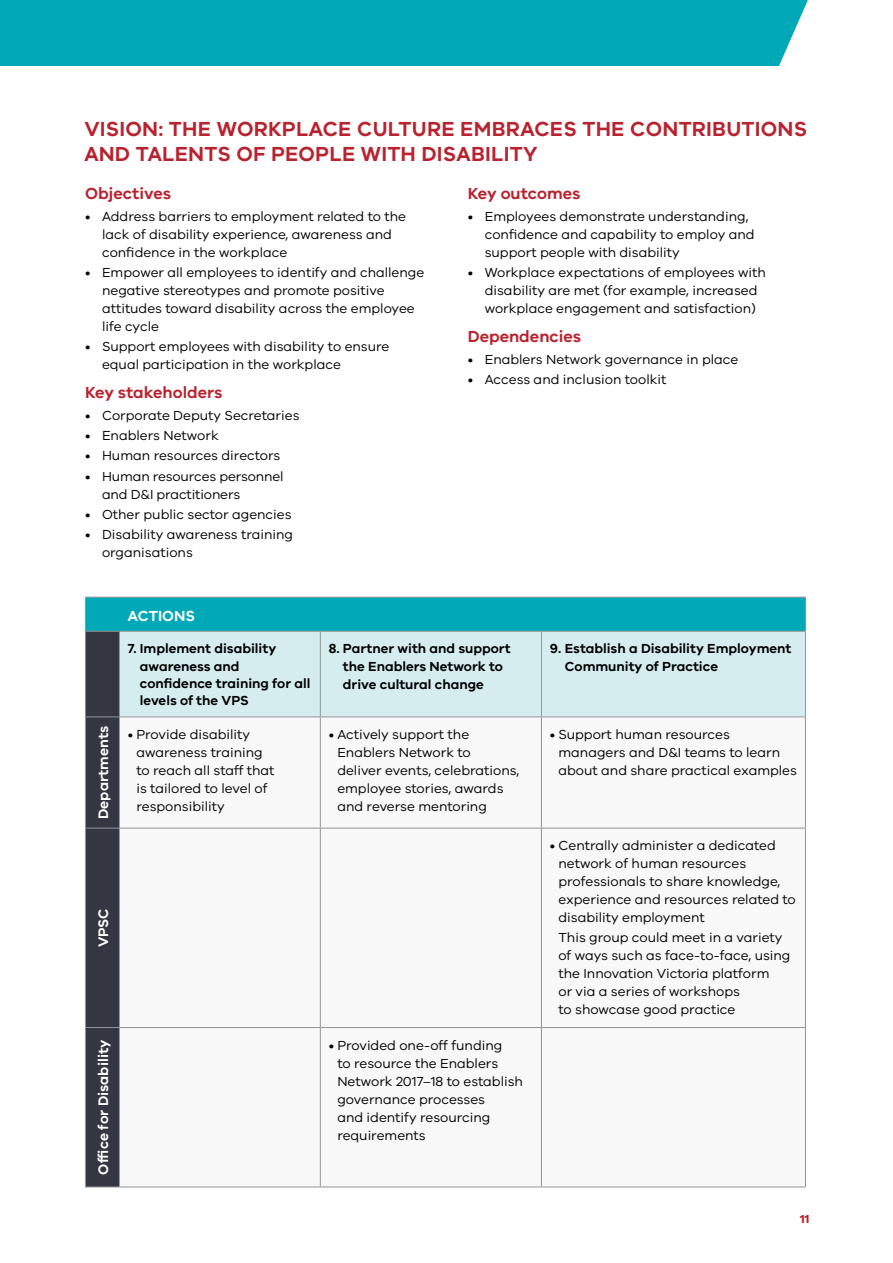
<style>
.page{position:relative;width:893px;height:1263px;background:#fff}
.page>*{position:absolute;margin:0;border:0;box-sizing:border-box;transform-origin:0 0}
.t1{font:600 21px/25.5px "VIC";letter-spacing:.01em;color:#b8232f}
.t2{font:600 16.5px "VIC";color:#b8232f}
.VPSC_table_heading{font:600 15px "VIC";color:#fff}
.Table_Heading_2{font:600 14.25px "VIC";color:#fff}
.Table_Copy_Indent{font:13.5px/18px "VIC";color:#000}
.Table_Body{font:600 13.5px/17.2px "VIC";color:#000}
.t3{font:700 12px "VIC";color:#b8232f}
</style>
<div class="page">
<div style="left:0;top:0;width:893px;height:66px;background:#00a9b7"></div>
<svg style="left:779px;top:0;width:114px;height:66px;background:#def4f5"></svg>
<div style="left:86px;top:598px;width:719px;height:33px;background:#00a9b7"></div>
<div style="left:85px;top:631px;width:34px;height:86px;background:#343741"></div>
<div style="left:120px;top:632px;width:685px;height:84px;background:#d6edf0"></div>
<div style="left:86px;top:717px;width:33px;height:469px;background:#343741"></div>
<svg style="left:120px;top:717px;width:685px;height:469px"></svg>
<hr style="left:85px;top:597px;width:34px;height:1px;background:#939598">
<hr style="left:85px;top:597px;width:1px;height:34px;background:#939598">
<hr style="left:119px;top:597px;width:201px;height:1px;background:#939598">
<hr style="left:320px;top:597px;width:221px;height:1px;background:#939598">
<hr style="left:541px;top:597px;width:265px;height:1px;background:#939598">
<hr style="left:805px;top:597px;width:1px;height:34px;background:#939598">
<hr style="left:85px;top:631px;width:34px;height:1px;background:#939598">
<hr style="left:85px;top:632px;width:1px;height:84px;background:#939598">
<hr style="left:119px;top:631px;width:201px;height:1px;background:#939598">
<hr style="left:119px;top:632px;width:1px;height:84px;background:#939598">
<hr style="left:320px;top:631px;width:221px;height:1px;background:#939598">
<hr style="left:320px;top:632px;width:1px;height:84px;background:#939598">
<hr style="left:541px;top:631px;width:265px;height:1px;background:#939598">
<hr style="left:541px;top:632px;width:1px;height:84px;background:#939598">
<hr style="left:805px;top:632px;width:1px;height:84px;background:#939598">
<hr style="left:85px;top:716px;width:34px;height:1px;background:#939598">
<hr style="left:85px;top:717px;width:1px;height:111px;background:#939598">
<hr style="left:119px;top:716px;width:201px;height:1px;background:#939598">
<hr style="left:119px;top:717px;width:1px;height:111px;background:#939598">
<hr style="left:320px;top:716px;width:221px;height:1px;background:#939598">
<hr style="left:320px;top:717px;width:1px;height:111px;background:#939598">
<hr style="left:541px;top:716px;width:265px;height:1px;background:#939598">
<hr style="left:541px;top:717px;width:1px;height:111px;background:#939598">
<hr style="left:805px;top:717px;width:1px;height:111px;background:#939598">
<hr style="left:85px;top:828px;width:34px;height:1px;background:#939598">
<hr style="left:85px;top:828px;width:1px;height:199px;background:#939598">
<hr style="left:119px;top:828px;width:201px;height:1px;background:#939598">
<hr style="left:119px;top:828px;width:1px;height:199px;background:#939598">
<hr style="left:320px;top:828px;width:221px;height:1px;background:#939598">
<hr style="left:320px;top:828px;width:1px;height:199px;background:#939598">
<hr style="left:541px;top:828px;width:265px;height:1px;background:#939598">
<hr style="left:541px;top:828px;width:1px;height:199px;background:#939598">
<hr style="left:805px;top:828px;width:1px;height:199px;background:#939598">
<hr style="left:85px;top:1027px;width:34px;height:1px;background:#939598">
<hr style="left:85px;top:1028px;width:1px;height:158px;background:#939598">
<hr style="left:119px;top:1027px;width:201px;height:1px;background:#939598">
<hr style="left:119px;top:1028px;width:1px;height:158px;background:#939598">
<hr style="left:320px;top:1027px;width:221px;height:1px;background:#939598">
<hr style="left:320px;top:1028px;width:1px;height:158px;background:#939598">
<hr style="left:541px;top:1027px;width:265px;height:1px;background:#939598">
<hr style="left:541px;top:1028px;width:1px;height:158px;background:#939598">
<hr style="left:805px;top:1028px;width:1px;height:158px;background:#939598">
<hr style="left:85px;top:1186px;width:34px;height:1px;background:#939598">
<hr style="left:119px;top:1186px;width:201px;height:1px;background:#939598">
<hr style="left:320px;top:1186px;width:221px;height:1px;background:#939598">
<hr style="left:541px;top:1186px;width:265px;height:1px;background:#939598">
<h4 class="t1" style="left:84px;top:115px;width:724px">VISION: THE WORKPLACE CULTURE EMBRACES THE CONTRIBUTIONS<br>AND TALENTS OF PEOPLE WITH DISABILITY</h4>
<h5 class="t2" style="left:85px;top:183px;width:88px">Objectives</h5>
<p class="Table_Copy_Indent" style="left:102px;top:207px;width:306px;text-indent:-17px">• Address barriers to employment related to the lack of disability experience, awareness and confidence in the workplace</p>
<p class="Table_Copy_Indent" style="left:102px;top:263px;width:324px;text-indent:-17px">• Empower all employees to identify and challenge negative stereotypes and promote positive attitudes toward disability across the employee life cycle</p>
<p class="Table_Copy_Indent" style="left:102px;top:337px;width:289px;text-indent:-17px">• Support employees with disability to ensure equal participation in the workplace</p>
<h5 class="t2" style="left:85px;top:382px;width:139px">Key stakeholders</h5>
<p class="Table_Copy_Indent" style="left:85px;top:406px;width:216px">• Corporate Deputy Secretaries</p>
<p class="Table_Copy_Indent" style="left:85px;top:426px;width:135px">• Enablers Network</p>
<p class="Table_Copy_Indent" style="left:85px;top:446px;width:197px">• Human resources directors</p>
<p class="Table_Copy_Indent" style="left:102px;top:467px;width:183px;text-indent:-17px">• Human resources personnel and D&amp;I practitioners</p>
<p class="Table_Copy_Indent" style="left:85px;top:505px;width:208px">• Other public sector agencies</p>
<p class="Table_Copy_Indent" style="left:102px;top:525px;width:193px;text-indent:-17px">• Disability awareness training organisations</p>
<h5 class="t2" style="left:468px;top:183px;width:114px">Key outcomes</h5>
<p class="Table_Copy_Indent" style="left:485px;top:207px;width:271px;text-indent:-17px">• Employees demonstrate understanding, confidence and capability to employ and support people with disability</p>
<p class="Table_Copy_Indent" style="left:485px;top:263px;width:283px;text-indent:-17px">• Workplace expectations of employees with disability are met (for example, increased workplace engagement and satisfaction)</p>
<h5 class="t2" style="left:468px;top:326px;width:115px">Dependencies</h5>
<p class="Table_Copy_Indent" style="left:468px;top:350px;width:272px">• Enablers Network governance in place</p>
<p class="Table_Copy_Indent" style="left:468px;top:370px;width:200px">• Access and inclusion toolkit</p>
<p class="VPSC_table_heading" style="left:128px;top:606px;width:69px">ACTIONS</p>
<p class="Table_Body" style="left:140px;top:640px;width:172px;text-indent:-12px">7. Implement disability awareness and confidence training for all levels of the VPS</p>
<p class="Table_Body" style="left:343px;top:639px;width:169px;line-height:18px;text-indent:-14px">8. Partner with and support the Enablers Network to drive cultural change</p>
<p class="Table_Body" style="left:565px;top:639px;width:228px;line-height:18px;text-indent:-15px">9. Establish a Disability Employment<br>Community of Practice</p>
<p class="Table_Heading_2" style="left:95px;top:819px;width:94px;rotate:-90deg">Departments</p>
<p class="Table_Copy_Indent" style="left:136px;top:725px;width:140px;text-indent:-9px">• Provide disability awareness training to reach all staff that is tailored to level of responsibility</p>
<p class="Table_Copy_Indent" style="left:337px;top:725px;width:184px;text-indent:-9px">• Actively support the<br>Enablers Network to<br>deliver events, celebrations, employee stories, awards and reverse mentoring</p>
<p class="Table_Copy_Indent" style="left:558px;top:725px;width:240px;text-indent:-9px">• Support human resources managers and D&amp;I teams to learn about and share practical examples</p>
<p class="Table_Heading_2" style="left:95px;top:947px;width:41px;rotate:-90deg">VPSC</p>
<p class="Table_Heading_2" style="left:95px;top:1175px;width:136px;rotate:-90deg">Office for Disability</p>
<p class="Table_Copy_Indent" style="left:337px;top:1035px;width:187px;text-indent:-9px">• Provided one-off funding<br>to resource the Enablers<br>Network 2017–18 to establish governance processes<br>and identify resourcing requirements</p>
<p class="Table_Copy_Indent" style="left:558px;top:836px;width:239px;text-indent:-9px">• Centrally administer a dedicated network of human resources professionals to share knowledge, experience and resources related to disability employment</p>
<p class="Table_Copy_Indent" style="left:558px;top:928px;width:233px">This group could meet in a variety of ways such as face-to-face, using the Innovation Victoria platform<br>or via a series of workshops<br>to showcase good practice</p>
<p class="t3" style="left:800px;top:1211px;width:11px">11</p>
</div>
